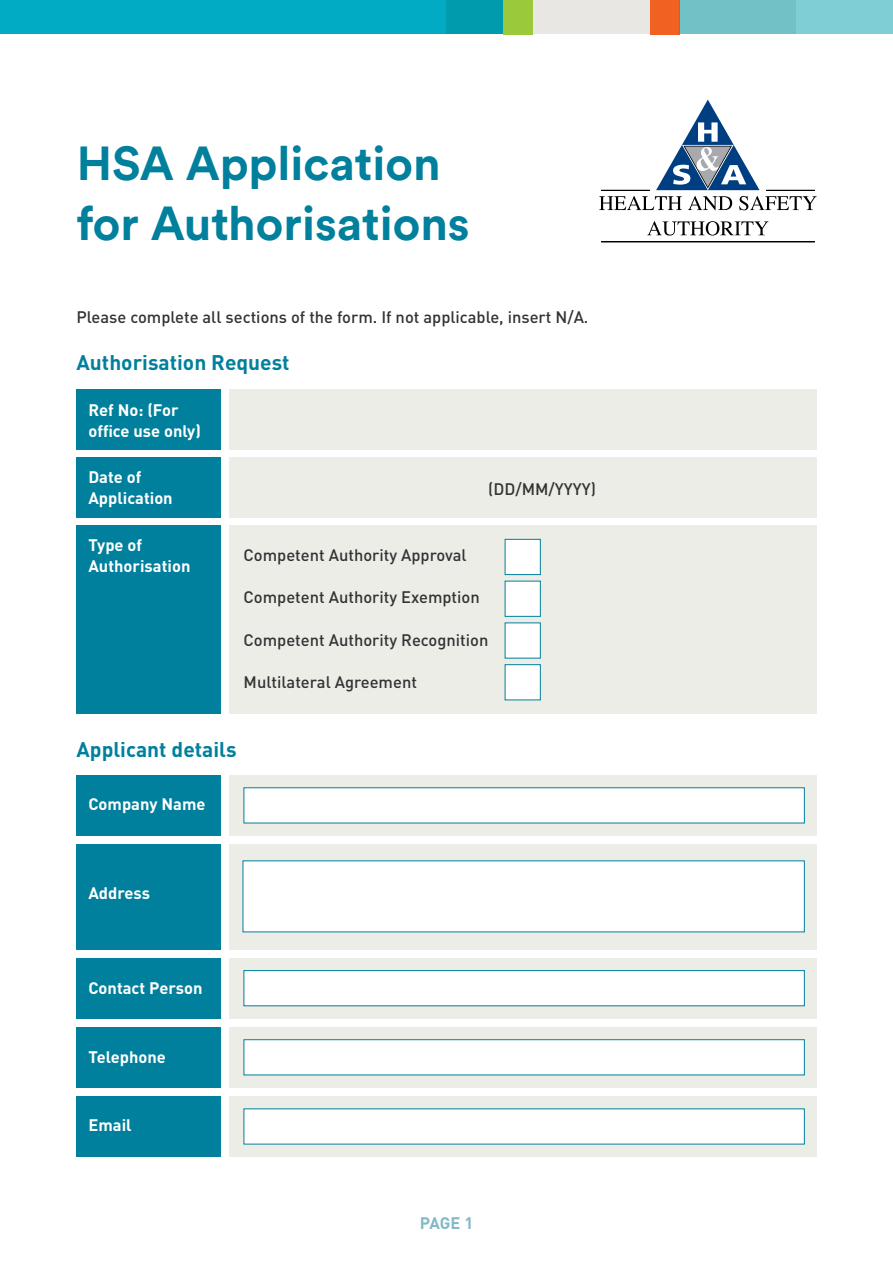
<style>
.page{position:relative;width:893px;height:1263px;background:#fff}
.page>*{position:absolute;margin:0;border:0;box-sizing:border-box;transform-origin:0 0}
.t1{font:700 47.25px/60px "Circular Std";color:#00809c}
.t2{font:700 21px "DIN";color:#00809c}
.t3{font:500 16.5px "DIN";color:#333334}
.t4{font:700 16.5px/21px "DIN";color:#fff}
.t5{font:700 16.5px "DIN";color:#82b9c5}
</style>
<div class="page">
<div style="left:229px;top:457px;width:587px;height:61px;background:#edede8"></div>
<div style="left:229px;top:775px;width:587px;height:61px;background:#edede8"></div>
<div style="left:229px;top:958px;width:587px;height:60px;background:#edede8"></div>
<div style="left:229px;top:1027px;width:587px;height:61px;background:#edede8"></div>
<div style="left:229px;top:1096px;width:587px;height:61px;background:#edede8"></div>
<div style="left:229px;top:844px;width:587px;height:105px;background:#edede8"></div>
<div style="left:229px;top:525px;width:587px;height:188px;background:#edede8"></div>
<div style="left:229px;top:389px;width:587px;height:61px;background:#edede8"></div>
<div style="left:77px;top:457px;width:144px;height:61px;background:#00809c"></div>
<div style="left:77px;top:775px;width:144px;height:61px;background:#00809c"></div>
<div style="left:77px;top:958px;width:144px;height:60px;background:#00809c"></div>
<div style="left:77px;top:1027px;width:144px;height:61px;background:#00809c"></div>
<div style="left:77px;top:1096px;width:144px;height:61px;background:#00809c"></div>
<div style="left:77px;top:844px;width:144px;height:105px;background:#00809c"></div>
<div style="left:77px;top:525px;width:144px;height:188px;background:#00809c"></div>
<div style="left:77px;top:389px;width:144px;height:61px;background:#00809c"></div>
<svg style="left:656px;top:100px;width:104px;height:90px"></svg>
<hr style="left:766px;top:190px;width:49px;height:1px;background:#000">
<hr style="left:601px;top:190px;width:49px;height:1px;background:#000">
<svg style="left:599px;top:196px;width:83px;height:14px"></svg>
<svg style="left:688px;top:196px;width:44px;height:14px"></svg>
<svg style="left:739px;top:196px;width:78px;height:14px"></svg>
<svg style="left:647px;top:221px;width:122px;height:15px"></svg>
<hr style="left:601px;top:242px;width:214px;height:1px;background:#000">
<div style="left:446px;top:0;width:350px;height:34px;background:#e8e7e3"></div>
<div style="left:0;top:0;width:503px;height:34px;background:#00abc3"></div>
<div style="left:650px;top:0;width:29px;height:34px;background:#f16122"></div>
<div style="left:503px;top:0;width:30px;height:34px;background:#9aca3c"></div>
<div style="left:679px;top:0;width:214px;height:34px;background:linear-gradient(to right,#6dbec3,#7fd0d8)"></div>
<div style="left:505px;top:539px;width:35px;height:36px;background:#fff;border:1px solid #00809c"></div>
<div style="left:505px;top:581px;width:35px;height:35px;background:#fff"></div>
<div style="left:505px;top:623px;width:35px;height:35px;background:#fff"></div>
<div style="left:505px;top:664px;width:35px;height:36px;background:#fff"></div>
<div style="left:244px;top:788px;width:560px;height:35px;background:#fff"></div>
<div style="left:244px;top:970px;width:560px;height:36px;background:#fff;border:1px solid #00809c"></div>
<div style="left:244px;top:1039px;width:560px;height:36px;background:#fff;border:1px solid #00809c"></div>
<div style="left:244px;top:1109px;width:560px;height:35px;background:#fff"></div>
<div style="left:243px;top:861px;width:561px;height:71px;background:#fff"></div>
<h1 class="t1" style="left:77px;top:132px;width:395px">HSA Application for Authorisations</h1>
<p class="t3" style="left:77px;top:307px;width:513px">Please complete all sections of the form. If not applicable, insert N/A.</p>
<p class="t2" style="left:77px;top:348px;width:214px">Authorisation Request</p>
<p class="t4" style="left:88px;top:399px;width:114px">Ref No: (For office use only)</p>
<p class="t4" style="left:88px;top:465px;width:86px">Date of<br>Application</p>
<p class="t3" style="left:488px;top:478px;width:109px">(DD/MM/YYYY)</p>
<p class="t4" style="left:88px;top:533px;width:104px">Type of<br>Authorisation</p>
<p class="t3" style="left:244px;top:544px;width:225px">Competent Authority Approval</p>
<p class="t3" style="left:244px;top:587px;width:238px">Competent Authority Exemption</p>
<p class="t3" style="left:244px;top:629px;width:246px">Competent Authority Recognition</p>
<p class="t3" style="left:244px;top:671px;width:175px">Multilateral Agreement</p>
<p class="t2" style="left:77px;top:736px;width:161px">Applicant details</p>
<p class="t4" style="left:88px;top:793px;width:119px">Company Name</p>
<p class="t4" style="left:88px;top:882px;width:63px">Address</p>
<p class="t4" style="left:88px;top:977px;width:116px">Contact Person</p>
<p class="t4" style="left:88px;top:1046px;width:79px">Telephone</p>
<p class="t4" style="left:88px;top:1114px;width:45px">Email</p>
<p class="t5" style="left:420px;top:1212px;width:55px">PAGE 1</p>
</div>
